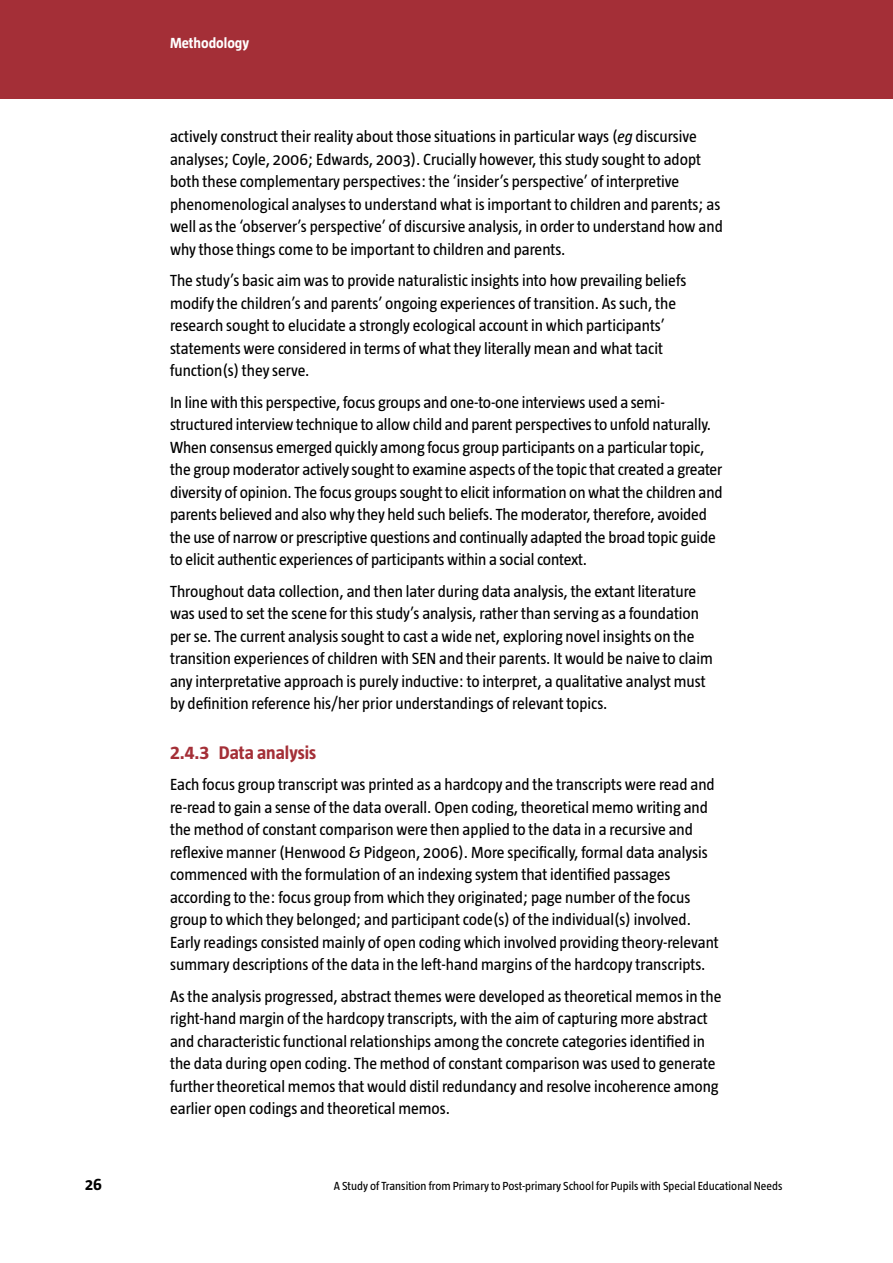
<style>
.page{position:relative;width:893px;height:1263px;background:#fff}
.page>*{position:absolute;margin:0;border:0;box-sizing:border-box;transform-origin:0 0}
.t1{font:700 18.75px "Taz";color:#a42f37}
.Body_Text{font:16.5px/22.5px "Taz";color:#000}
.t2{font:700 16.5px "Taz";color:#000}
.t3{font:700 15px "Taz";color:#fff}
.t4{font:12px "Taz";color:#000}
.s1{font-style:italic}
</style>
<div class="page">
<div style="left:0;top:0;width:893px;height:99px;background:#a42f37"></div>
<p class="t3" style="left:170px;top:35px;width:80px">Methodology</p>
<p class="Body_Text" style="left:170px;top:125px;width:554px">actively construct their reality about those situations in particular ways (<span class="s1">eg</span> discursive analyses; Coyle, 2006; Edwards, 2003). Crucially however, this study sought to adopt both these complementary perspectives: the ‘insider’s perspective’ of interpretive phenomenological analyses to understand what is important to children and parents; as well as the ‘observer’s perspective’ of discursive analysis, in order to understand how and why those things come to be important to children and parents.</p>
<p class="Body_Text" style="left:170px;top:269px;width:518px">The study’s basic aim was to provide naturalistic insights into how prevailing beliefs modify the children’s and parents’ ongoing experiences of transition. As such, the research sought to elucidate a strongly ecological account in which participants’ statements were considered in terms of what they literally mean and what tacit function(s) they serve.</p>
<p class="Body_Text" style="left:170px;top:391px;width:554px">In line with this perspective, focus groups and one-to-one interviews used a semi&shy;structured interview technique to allow child and parent perspectives to unfold naturally.<br>When consensus emerged quickly among focus group participants on a particular topic, the group moderator actively sought to examine aspects of the topic that created a greater diversity of opinion. The focus groups sought to elicit information on what the children and parents believed and also why they held such beliefs. The moderator, therefore, avoided the use of narrow or prescriptive questions and continually adapted the broad topic guide to elicit authentic experiences of participants within a social context.</p>
<p class="Body_Text" style="left:170px;top:580px;width:544px">Throughout data collection, and then later during data analysis, the extant literature was used to set the scene for this study’s analysis, rather than serving as a foundation per se. The current analysis sought to cast a wide net, exploring novel insights on the transition experiences of children with SEN and their parents. It would be naive to claim any interpretative approach is purely inductive: to interpret, a qualitative analyst must by definition reference his/her prior understandings of relevant topics.</p>
<p class="t1" style="left:170px;top:742px;width:148px">2.4.3 Data analysis</p>
<p class="Body_Text" style="left:170px;top:773px;width:550px">Each focus group transcript was printed as a hardcopy and the transcripts were read and re-read to gain a sense of the data overall. Open coding, theoretical memo writing and the method of constant comparison were then applied to the data in a recursive and reflexive manner (Henwood &amp; Pidgeon, 2006). More specifically, formal data analysis commenced with the formulation of an indexing system that identified passages according to the: focus group from which they originated; page number of the focus group to which they belonged; and participant code(s) of the individual(s) involved.<br>Early readings consisted mainly of open coding which involved providing theory-relevant summary descriptions of the data in the left-hand margins of the hardcopy transcripts.</p>
<p class="Body_Text" style="left:170px;top:985px;width:553px">As the analysis progressed, abstract themes were developed as theoretical memos in the right-hand margin of the hardcopy transcripts, with the aim of capturing more abstract and characteristic functional relationships among the concrete categories identified in the data during open coding. The method of constant comparison was used to generate further theoretical memos that would distil redundancy and resolve incoherence among earlier open codings and theoretical memos.</p>
<p class="t2" style="left:85px;top:1175px;width:18px">26</p>
<p class="t4" style="left:334px;top:1179px;width:450px">A Study of Transition from Primary to Post-primary School for Pupils with Special Educational Needs</p>
</div>
